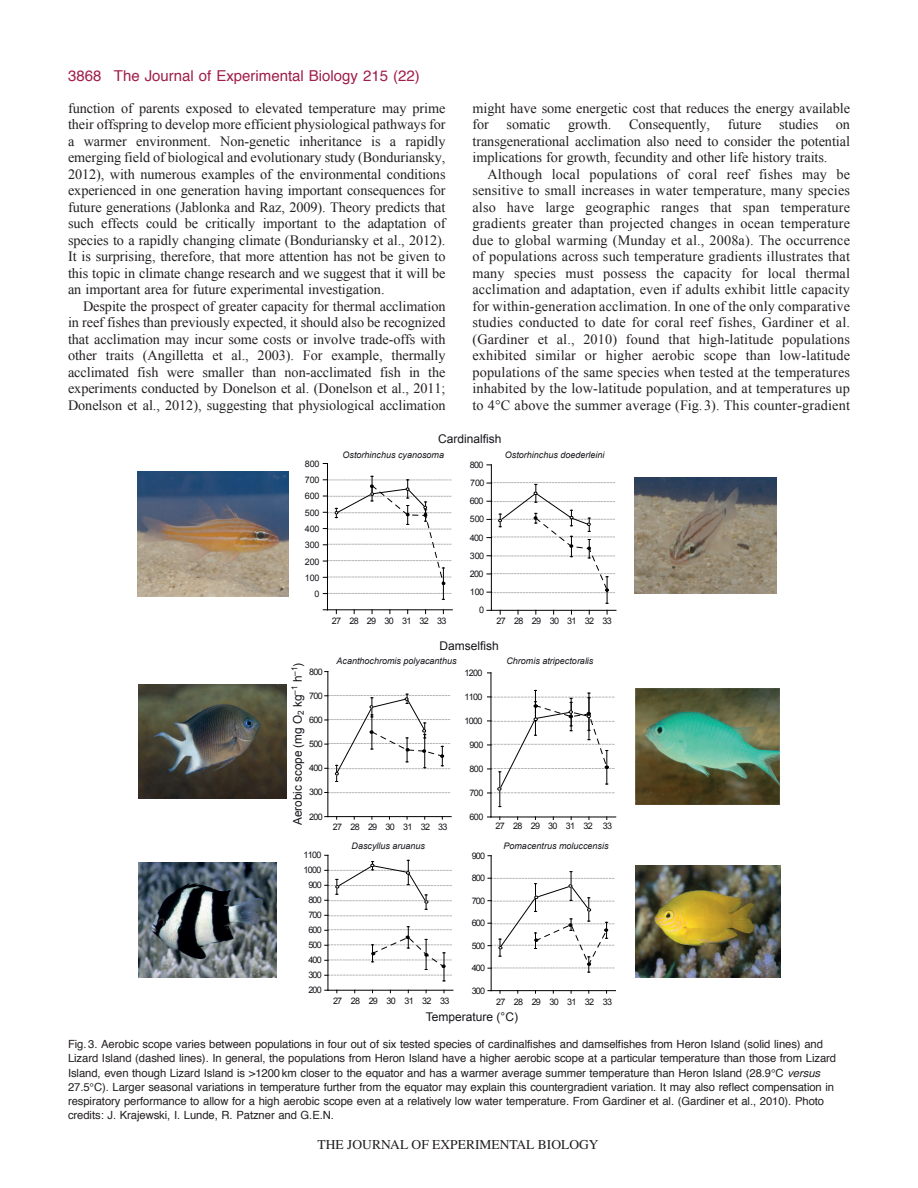
<style>
.page{position:relative;width:918px;height:1188px;background:#fff}
.page>*{position:absolute;margin:0;border:0;box-sizing:border-box;transform-origin:0 0}
.t1{font:15px "Helvetica";color:#a01e4b}
.t2{font:14.25px/16.5px "Times New Roman";letter-spacing:-.005em;color:#231f20;text-align:justify}
.t3{font:13.5px "Times";color:#231f20}
.t4{font:12px "Arial";color:#17141a}
.t5{font:11.25px/14.2px "Helvetica";letter-spacing:-.005em;color:#231f20}
.t6{font:9px/18.3px "Arial";letter-spacing:-.08em;color:#17141a}
.t7{font:italic 9px "Arial";color:#17141a}
.s1{font-style:italic}
</style>
<div class="page">
<hr style="left:328px;top:990px;width:125px;height:1px;background:#000001">
<hr style="left:328px;top:855px;width:1px;height:135px;background:#000001">
<svg style="left:325px;top:926px;width:126px;height:55px"></svg>
<svg style="left:325px;top:855px;width:126px;height:62px"></svg>
<hr style="left:499px;top:772px;width:1px;height:35px;background:#000001">
<hr style="left:491px;top:817px;width:125px;height:1px;background:#000001">
<hr style="left:491px;top:673px;width:1px;height:144px;background:#000001">
<svg style="left:488px;top:690px;width:126px;height:104px"></svg>
<hr style="left:328px;top:816px;width:123px;height:1px;background:#000001">
<hr style="left:327px;top:672px;width:1px;height:145px;background:#000001">
<svg style="left:325px;top:792px;width:125px;height:1px"></svg>
<svg style="left:325px;top:694px;width:125px;height:88px"></svg>
<hr style="left:491px;top:990px;width:125px;height:1px;background:#000001">
<hr style="left:491px;top:856px;width:1px;height:135px;background:#000001">
<svg style="left:488px;top:871px;width:126px;height:102px"></svg>
<hr style="left:443px;top:568px;width:1px;height:31px;background:#000001">
<hr style="left:327px;top:609px;width:125px;height:1px;background:#000001">
<hr style="left:327px;top:464px;width:1px;height:146px;background:#000001">
<svg style="left:323px;top:593px;width:128px;height:7px"></svg>
<svg style="left:323px;top:476px;width:128px;height:109px"></svg>
<hr style="left:491px;top:610px;width:125px;height:1px;background:#000001">
<hr style="left:491px;top:465px;width:1px;height:145px;background:#000001">
<svg style="left:487px;top:482px;width:128px;height:122px"></svg>
<img style="left:139px;top:684px;width:148px;height:114px">
<img style="left:139px;top:863px;width:137px;height:114px">
<img style="left:635px;top:865px;width:145px;height:113px">
<img style="left:635px;top:688px;width:144px;height:116px">
<img style="left:137px;top:472px;width:151px;height:124px">
<img style="left:635px;top:477px;width:142px;height:116px">
<p class="t1" style="left:114px;top:69px;width:307px">The Journal of Experimental Biology 215 (22)</p>
<p class="t1" style="left:68px;top:69px;width:35px">3868</p>
<p class="t2" style="left:68px;top:99px;width:379px">function of parents exposed to elevated temperature may prime their offspring to develop more efficient physiological pathways for a warmer environment. Non-genetic inheritance is a rapidly emerging field of biological and evolutionary study (Bonduriansky, 2012), with numerous examples of the environmental conditions experienced in one generation having important consequences for future generations (Jablonka and Raz, 2009). Theory predicts that such effects could be critically important to the adaptation of species to a rapidly changing climate (Bonduriansky et al., 2012).<br>It is surprising, therefore, that more attention has not be given to this topic in climate change research and we suggest that it will be an important area for future experimental investigation.</p>
<p class="t2" style="left:68px;top:297px;width:379px;text-indent:15px">Despite the prospect of greater capacity for thermal acclimation in reef fishes than previously expected, it should also be recognized that acclimation may incur some costs or involve trade-offs with other traits (Angilletta et al., 2003). For example, thermally acclimated fish were smaller than non-acclimated fish in the experiments conducted by Donelson et al. (Donelson et al., 2011; Donelson et al., 2012), suggesting that physiological acclimation</p>
<p class="t2" style="left:472px;top:99px;width:379px">might have some energetic cost that reduces the energy available for somatic growth. Consequently, future studies on transgenerational acclimation also need to consider the potential implications for growth, fecundity and other life history traits.</p>
<p class="t2" style="left:472px;top:165px;width:379px;text-indent:15px">Although local populations of coral reef fishes may be sensitive to small increases in water temperature, many species also have large geographic ranges that span temperature gradients greater than projected changes in ocean temperature due to global warming (Munday et al., 2008a). The occurrence of populations across such temperature gradients illustrates that many species must possess the capacity for local thermal acclimation and adaptation, even if adults exhibit little capacity for within-generation acclimation. In one of the only comparative studies conducted to date for coral reef fishes, Gardiner et al. (Gardiner et al., 2010) found that high-latitude populations exhibited similar or higher aerobic scope than low-latitude populations of the same species when tested at the temperatures inhabited by the low-latitude population, and at temperatures up to 4°C above the summer average (Fig.3). This counter-gradient</p>
<p class="t6" style="left:305px;top:455px;width:16px">800</p>
<p class="t6" style="left:305px;top:471px;width:16px">700</p>
<p class="t6" style="left:305px;top:487px;width:16px">600</p>
<p class="t6" style="left:305px;top:503px;width:16px">500</p>
<p class="t6" style="left:305px;top:520px;width:16px">400</p>
<p class="t6" style="left:305px;top:536px;width:16px">300</p>
<p class="t6" style="left:305px;top:552px;width:16px">200</p>
<p class="t6" style="left:305px;top:569px;width:16px">100</p>
<p class="t6" style="left:314px;top:585px;width:7px">0</p>
<p class="t4" style="left:291px;top:825px;width:164px;rotate:-90deg">Aerobic scope (mg O<sub>2</sub> kg<sup>–1</sup> h<sup>–1</sup>)</p>
<p class="t6" style="left:309px;top:662px;width:15px">800</p>
<p class="t6" style="left:309px;top:686px;width:15px">700</p>
<p class="t6" style="left:309px;top:711px;width:15px">600</p>
<p class="t6" style="left:309px;top:735px;width:15px">500</p>
<p class="t6" style="left:309px;top:759px;width:15px">400</p>
<p class="t6" style="left:309px;top:783px;width:15px">300</p>
<p class="t6" style="left:309px;top:807px;width:15px">200</p>
<p class="t6" style="left:304px;top:846px;width:19px">1100</p>
<p class="t6" style="left:304px;top:861px;width:19px">1000</p>
<p class="t6" style="left:308px;top:876px;width:15px">900</p>
<p class="t6" style="left:308px;top:891px;width:15px">800</p>
<p class="t6" style="left:308px;top:906px;width:15px">700</p>
<p class="t6" style="left:308px;top:921px;width:15px">600</p>
<p class="t6" style="left:308px;top:936px;width:15px">500</p>
<p class="t6" style="left:308px;top:951px;width:15px">400</p>
<p class="t6" style="left:308px;top:966px;width:15px">300</p>
<p class="t6" style="left:308px;top:981px;width:15px">200</p>
<p class="t4" style="left:438px;top:433px;width:65px">Cardinalfish</p>
<p class="t7" style="left:343px;top:450px;width:103px">Ostorhinchus cyanosoma</p>
<p class="t7" style="left:505px;top:450px;width:101px">Ostorhinchus doederleini</p>
<p class="t6" style="left:470px;top:456px;width:16px">800<br>700</p>
<p class="t6" style="left:470px;top:510px;width:16px">500</p>
<p class="t6" style="left:470px;top:547px;width:16px">300</p>
<p class="t6" style="left:470px;top:583px;width:16px">100</p>
<p class="t6" style="left:470px;top:492px;width:15px">600</p>
<p class="t6" style="left:470px;top:528px;width:15px">400</p>
<p class="t6" style="left:470px;top:565px;width:15px">200</p>
<p class="t6" style="left:479px;top:601px;width:7px">0</p>
<p class="t6" style="left:332px;top:612px;width:116px">27 28 29 30 31 32 33</p>
<p class="t6" style="left:497px;top:612px;width:117px">27 28 29 30 31 32 33</p>
<p class="t4" style="left:440px;top:639px;width:61px">Damselfish</p>
<p class="t7" style="left:337px;top:656px;width:122px">Acanthochromis polyacanthus</p>
<p class="t7" style="left:506px;top:656px;width:89px">Chromis atripectoralis</p>
<p class="t6" style="left:465px;top:664px;width:20px">1200</p>
<p class="t6" style="left:465px;top:688px;width:20px">1100</p>
<p class="t6" style="left:465px;top:712px;width:20px">1000</p>
<p class="t6" style="left:470px;top:736px;width:15px">900</p>
<p class="t6" style="left:470px;top:760px;width:15px">800</p>
<p class="t6" style="left:470px;top:784px;width:15px">700</p>
<p class="t6" style="left:470px;top:808px;width:15px">600</p>
<p class="t6" style="left:333px;top:818px;width:116px">27 28 29 30 31 32 33</p>
<p class="t6" style="left:496px;top:817px;width:118px">27 28 29 30 31 32 33</p>
<p class="t7" style="left:352px;top:841px;width:75px">Dascyllus aruanus</p>
<p class="t7" style="left:503px;top:841px;width:107px">Pomacentrus moluccensis</p>
<p class="t6" style="left:472px;top:846px;width:15px">900</p>
<p class="t6" style="left:472px;top:869px;width:15px">800</p>
<p class="t6" style="left:472px;top:891px;width:15px">700</p>
<p class="t6" style="left:472px;top:914px;width:15px">600</p>
<p class="t6" style="left:472px;top:936px;width:15px">500</p>
<p class="t6" style="left:472px;top:959px;width:15px">400</p>
<p class="t6" style="left:333px;top:992px;width:118px">27 28 29 30 31 32 33</p>
<p class="t6" style="left:472px;top:981px;width:15px">300</p>
<p class="t6" style="left:496px;top:992px;width:117px">27 28 29 30 31 32 33</p>
<p class="t4" style="left:426px;top:1010px;width:94px">Temperature (°C)</p>
<p class="t5" style="left:68px;top:1038px;width:770px">Fig. 3. Aerobic scope varies between populations in four out of six tested species of cardinalfishes and damselfishes from Heron Island (solid lines) and Lizard Island (dashed lines). In general, the populations from Heron Island have a higher aerobic scope at a particular temperature than those from Lizard Island, even though Lizard Island is &gt;1200 km closer to the equator and has a warmer average summer temperature than Heron Island (28.9°C <span class="s1">versus </span>27.5°C). Larger seasonal variations in temperature further from the equator may explain this countergradient variation. It may also reflect compensation in respiratory performance to allow for a high aerobic scope even at a relatively low water temperature. From Gardiner et al. (Gardiner et al., 2010). Photo credits: J. Krajewski, I. Lunde, R. Patzner and G.E.N.</p>
<p class="t3" style="left:318px;top:1137px;width:282px">THE JOURNAL OF EXPERIMENTAL BIOLOGY</p>
</div>
